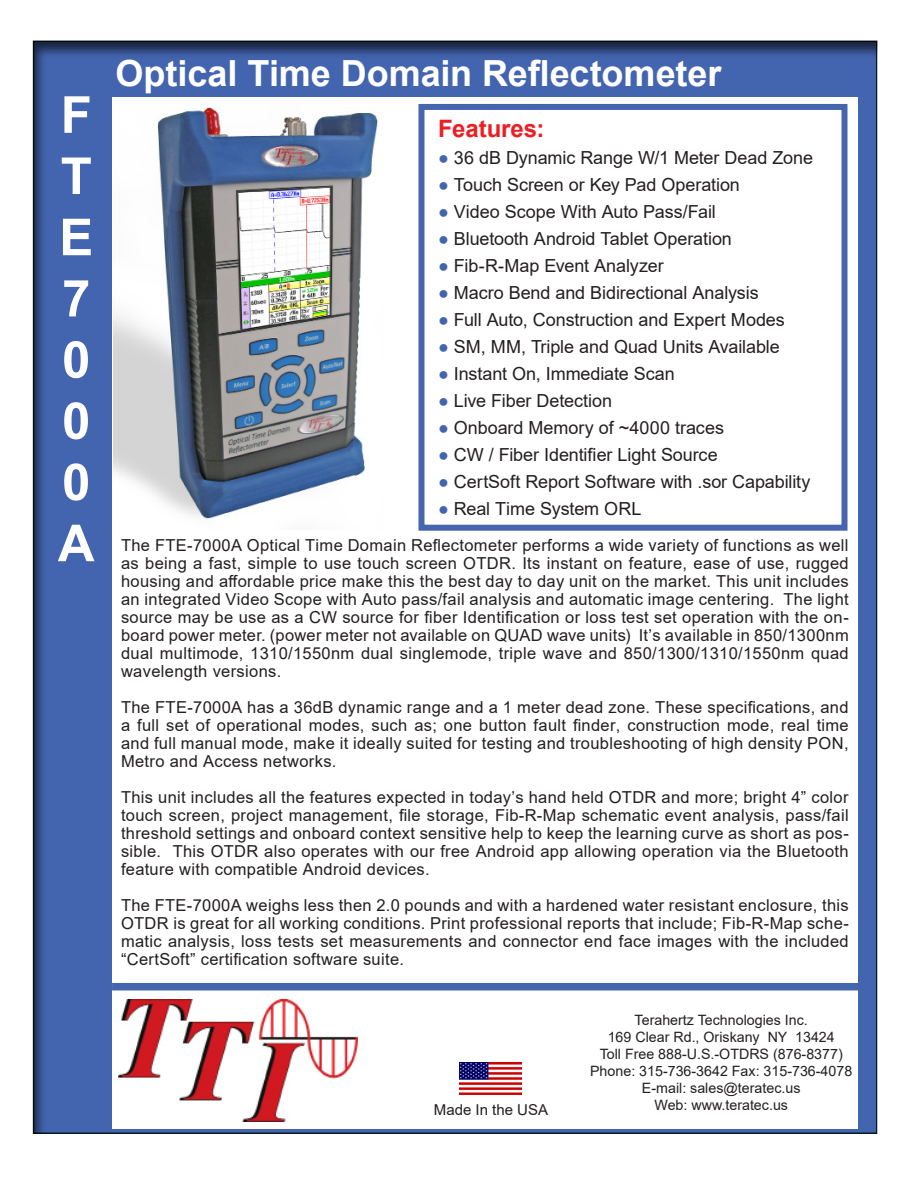
<style>
.page{position:relative;width:918px;height:1188px;background:#fff}
.page>*{position:absolute;margin:0;border:0;box-sizing:border-box;transform-origin:0 0}
.t1{font:700 51px "Arial";color:#fff}
.t2{font:700 36px "Arial";letter-spacing:-.005em;color:#fff}
.t3{font:700 24px "Arial";color:#ee1d23}
.t4{font:18px "Arial";letter-spacing:-.005em;color:#231f20}
.t5{font:16.5px/18px "Arial";letter-spacing:.02em;color:#231f20;text-align:justify}
.t6{font:15px "Arial";color:#231f20}
.t7{font:14.25px "Arial";color:#231f20}
.s1{color:#4364af}
</style>
<div class="page">
<div style="left:28px;top:27px;width:850px;height:1107px;background:#231f20;opacity:.75"></div>
<div style="left:112px;top:97px;width:746px;height:1031px;background:#fff"></div>
<img style="left:460px;top:1062px;width:62px;height:33px">
<div style="left:112px;top:983px;width:756px;height:7px;background:#4364af"></div>
<div style="left:418px;top:104px;width:430px;height:427px;border:6px solid #4764af"></div>
<img style="left:119px;top:999px;width:239px;height:122px">
<img style="left:113px;top:107px;width:265px;height:415px">
<p class="t1" style="left:61px;top:79px;width:33px">F</p>
<p class="t1" style="left:61px;top:140px;width:33px">T</p>
<p class="t1" style="left:59px;top:201px;width:36px">E</p>
<p class="t1" style="left:62px;top:263px;width:30px">7</p>
<p class="t1" style="left:62px;top:324px;width:30px">0</p>
<p class="t1" style="left:62px;top:385px;width:30px">0</p>
<p class="t1" style="left:62px;top:446px;width:30px">0</p>
<p class="t1" style="left:58px;top:507px;width:38px">A</p>
<p class="t2" style="left:116px;top:48px;width:607px">Optical Time Domain Reflectometer</p>
<p class="t3" style="left:438px;top:112px;width:108px">Features:</p>
<p class="t4" style="left:438px;top:145px;width:377px"><span class="s1">●</span> 36 dB Dynamic Range W/1 Meter Dead Zone</p>
<p class="t4" style="left:438px;top:172px;width:304px"><span class="s1">●</span> Touch Screen or Key Pad Operation</p>
<p class="t4" style="left:438px;top:199px;width:279px"><span class="s1">●</span> Video Scope With Auto Pass/Fail</p>
<p class="t4" style="left:438px;top:226px;width:295px"><span class="s1">●</span> Bluetooth Android Tablet Operation</p>
<p class="t4" style="left:438px;top:253px;width:227px"><span class="s1">●</span> Fib-R-Map Event Analyzer</p>
<p class="t4" style="left:438px;top:280px;width:322px"><span class="s1">●</span> Macro Bend and Bidirectional Analysis</p>
<p class="t4" style="left:438px;top:307px;width:348px"><span class="s1">●</span> Full Auto, Construction and Expert Modes</p>
<p class="t4" style="left:438px;top:334px;width:343px"><span class="s1">●</span> SM, MM, Triple and Quad Units Available</p>
<p class="t4" style="left:438px;top:361px;width:238px"><span class="s1">●</span> Instant On, Immediate Scan</p>
<p class="t4" style="left:438px;top:388px;width:176px"><span class="s1">●</span> Live Fiber Detection</p>
<p class="t4" style="left:438px;top:415px;width:288px"><span class="s1">●</span> Onboard Memory of ~4000 traces</p>
<p class="t4" style="left:438px;top:442px;width:281px"><span class="s1">●</span> CW / Fiber Identifier Light Source</p>
<p class="t4" style="left:438px;top:469px;width:374px"><span class="s1">●</span> CertSoft Report Software with .sor Capability</p>
<p class="t4" style="left:438px;top:496px;width:205px"><span class="s1">●</span> Real Time System ORL</p>
<p class="t5" style="left:121px;top:536px;width:729px">The FTE-7000A Optical Time Domain Reflectometer performs a wide variety of functions as well as being a fast, simple to use touch screen OTDR. Its instant on feature, ease of use, rugged housing and affordable price make this the best day to day unit on the market. This unit includes an integrated Video Scope with Auto pass/fail analysis and automatic image centering. The light source may be use as a CW source for fiber Identification or loss test set operation with the on&shy;board power meter. (power meter not available on QUAD wave units) It’s available in 850/1300nm dual multimode, 1310/1550nm dual singlemode, triple wave and 850/1300/1310/1550nm quad wavelength versions.</p>
<p class="t5" style="left:121px;top:698px;width:729px">The FTE-7000A has a 36dB dynamic range and a 1 meter dead zone. These specifications, and a full set of operational modes, such as; one button fault finder, construction mode, real time and full manual mode, make it ideally suited for testing and troubleshooting of high density PON, Metro and Access networks.</p>
<p class="t5" style="left:121px;top:788px;width:729px">This unit includes all the features expected in today’s hand held OTDR and more; bright 4” color touch screen, project management, file storage, Fib-R-Map schematic event analysis, pass/fail threshold settings and onboard context sensitive help to keep the learning curve as short as pos&shy;sible. This OTDR also operates with our free Android app allowing operation via the Bluetooth feature with compatible Android devices.</p>
<p class="t5" style="left:121px;top:896px;width:729px">The FTE-7000A weighs less then 2.0 pounds and with a hardened water resistant enclosure, this OTDR is great for all working conditions. Print professional reports that include; Fib-R-Map sche&shy;matic analysis, loss tests set measurements and connector end face images with the included “CertSoft” certification software suite.</p>
<p class="t6" style="left:434px;top:1100px;width:116px">Made In the USA</p>
<p class="t7" style="left:635px;top:1010px;width:175px">Terahertz Technologies Inc.</p>
<p class="t7" style="left:608px;top:1027px;width:229px">169 Clear Rd., Oriskany NY 13424</p>
<p class="t7" style="left:600px;top:1044px;width:245px">Toll Free 888-U.S.-OTDRS (876-8377)</p>
<p class="t7" style="left:590px;top:1061px;width:264px">Phone: 315-736-3642 Fax: 315-736-4078</p>
<p class="t7" style="left:642px;top:1078px;width:160px">E-mail: sales@teratec.us</p>
<p class="t7" style="left:654px;top:1096px;width:135px">Web: www.teratec.us</p>
</div>
